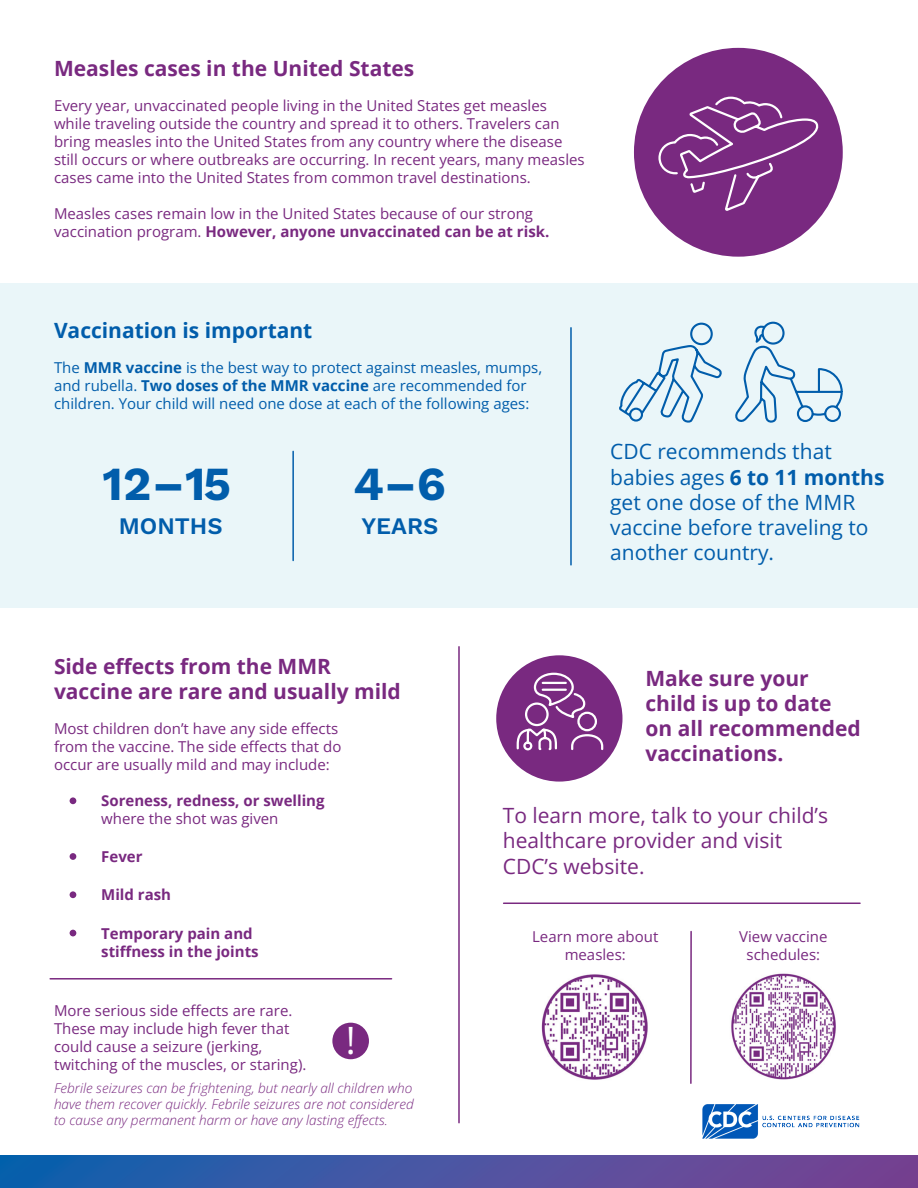
<style>
.page{position:relative;width:918px;height:1188px;background:#fff}
.page>*{position:absolute;margin:0;border:0;box-sizing:border-box;transform-origin:0 0}
.t1{font:700 47.4px "Work Sans";color:#015dab}
.t2{font:37.65px "Open Sans";color:#fff}
.t3{font:600 23.7px "Work Sans";color:#015dab}
.t4{font:700 21px/25.2px "Open Sans";color:#792980}
.t5{font:21px/25.2px "Open Sans";color:#015dab}
.t6{font:21px/25.2px "Open Sans";color:#792980}
.t7{font:700 21px "Open Sans";color:#015dab}
.t8{font:15px/18px "Open Sans";color:#792980}
.t9{font:15px/18px "Open Sans";color:#015dab}
.t10{font:700 15px/18px "Open Sans";color:#792980}
.t11{font:italic 13.5px/16.2px "Open Sans";color:#792980;text-align:justify}
.s1{font-weight:700}
.s2{font-weight:400}
</style>
<div class="page">
<div style="left:634px;top:48px;width:209px;height:209px;background:#792980;border-radius:50%"></div>
<div style="left:0;top:284px;width:918px;height:324px;background:#eaf6f9"></div>
<hr style="left:570px;top:328px;width:2px;height:237px;background:#015dab">
<img style="left:0;top:1156px;width:918px;height:32px">
<img style="left:702px;top:1104px;width:158px;height:35px">
<hr style="left:292px;top:451px;width:2px;height:109px;background:#015dab">
<hr style="left:458px;top:647px;width:2px;height:476px;background:#792980">
<hr style="left:50px;top:978px;width:342px;height:2px;background:#792980">
<svg style="left:70px;top:930px;width:6px;height:6px"></svg>
<div style="left:70px;top:891px;width:6px;height:7px;background:#792980;border-radius:50%"></div>
<div style="left:70px;top:853px;width:6px;height:7px;background:#792980;border-radius:50%"></div>
<div style="left:70px;top:797px;width:6px;height:7px;background:#792980;border-radius:50%"></div>
<div style="left:332px;top:1023px;width:37px;height:36px;background:#792980;border-radius:50%"></div>
<svg style="left:658px;top:96px;width:161px;height:115px"></svg>
<svg style="left:619px;top:321px;width:224px;height:102px"></svg>
<hr style="left:690px;top:932px;width:2px;height:151px;background:#792980">
<img style="left:541px;top:974px;width:107px;height:106px">
<hr style="left:504px;top:903px;width:356px;height:1px;background:#792980">
<div style="left:496px;top:655px;width:126px;height:127px;background:#792980;border-radius:50%"></div>
<svg style="left:515px;top:672px;width:89px;height:79px"></svg>
<img style="left:731px;top:973px;width:105px;height:107px">
<h2 class="t4" style="left:54px;top:55px;width:362px">Measles cases in the United States</h2>
<p class="t8" style="left:54px;top:96px;width:532px">Every year, unvaccinated people living in the United States get measles while traveling outside the country and spread it to others. Travelers can bring measles into the United States from any country where the disease still occurs or where outbreaks are occurring. In recent years, many measles cases came into the United States from common travel destinations.</p>
<p class="t8" style="left:54px;top:204px;width:497px">Measles cases remain low in the United States because of our strong vaccination program. <span class="s1">However, anyone unvaccinated can be at risk.</span></p>
<h2 class="t7" style="left:54px;top:315px;width:260px">Vaccination is important</h2>
<p class="t9" style="left:54px;top:358px;width:490px">The <span class="s1">MMR vaccine</span> is the best way to protect against measles, mumps, and rubella. <span class="s1">Two doses of the MMR vaccine</span> are recommended for children. Your child will need one dose at each of the following ages:</p>
<p class="t1" style="left:102px;top:457px;width:131px">12–15</p>
<p class="t3" style="left:119px;top:512px;width:105px">MONTHS</p>
<p class="t1" style="left:354px;top:457px;width:94px">4–6</p>
<p class="t3" style="left:361px;top:512px;width:79px">YEARS</p>
<p class="t5" style="left:610px;top:439px;width:276px">CDC recommends that babies ages <span class="s1">6 to 11 months </span>get one dose of the MMR vaccine before traveling to another country.</p>
<h2 class="t4" style="left:54px;top:653px;width:348px">Side effects from the MMR vaccine are rare and usually mild</h2>
<p class="t8" style="left:54px;top:719px;width:289px">Most children don’t have any side effects from the vaccine. The side effects that do occur are usually mild and may include:</p>
<p class="t10" style="left:101px;top:791px;width:225px">Soreness, redness, or swelling <span class="s2">where the shot was given</span></p>
<p class="t10" style="left:101px;top:847px;width:43px">Fever</p>
<p class="t10" style="left:101px;top:886px;width:71px">Mild rash</p>
<p class="t10" style="left:101px;top:924px;width:159px">Temporary pain and stiffness in the joints</p>
<p class="t8" style="left:54px;top:1002px;width:254px">More serious side effects are rare.<br>These may include high fever that could cause a seizure (jerking, twitching of the muscles, or staring).</p>
<p class="t11" style="left:54px;top:1079px;width:361px">Febrile seizures can be frightening, but nearly all children who have them recover quickly. Febrile seizures are not considered to cause any permanent harm or have any lasting effects.</p>
<h2 class="t2" style="left:346px;top:1014px;width:11px">!</h2>
<h2 class="t4" style="left:645px;top:665px;width:217px">Make sure your child is up to date on all recommended vaccinations.</h2>
<p class="t6" style="left:503px;top:803px;width:327px">To learn more, talk to your child’s healthcare provider and visit<br>CDC’s website.</p>
<p class="t8" style="left:532px;top:927px;width:128px;text-align:center">Learn more about measles:</p>
<p class="t8" style="left:739px;top:927px;width:90px;text-align:center">View vaccine schedules:</p>
</div>
